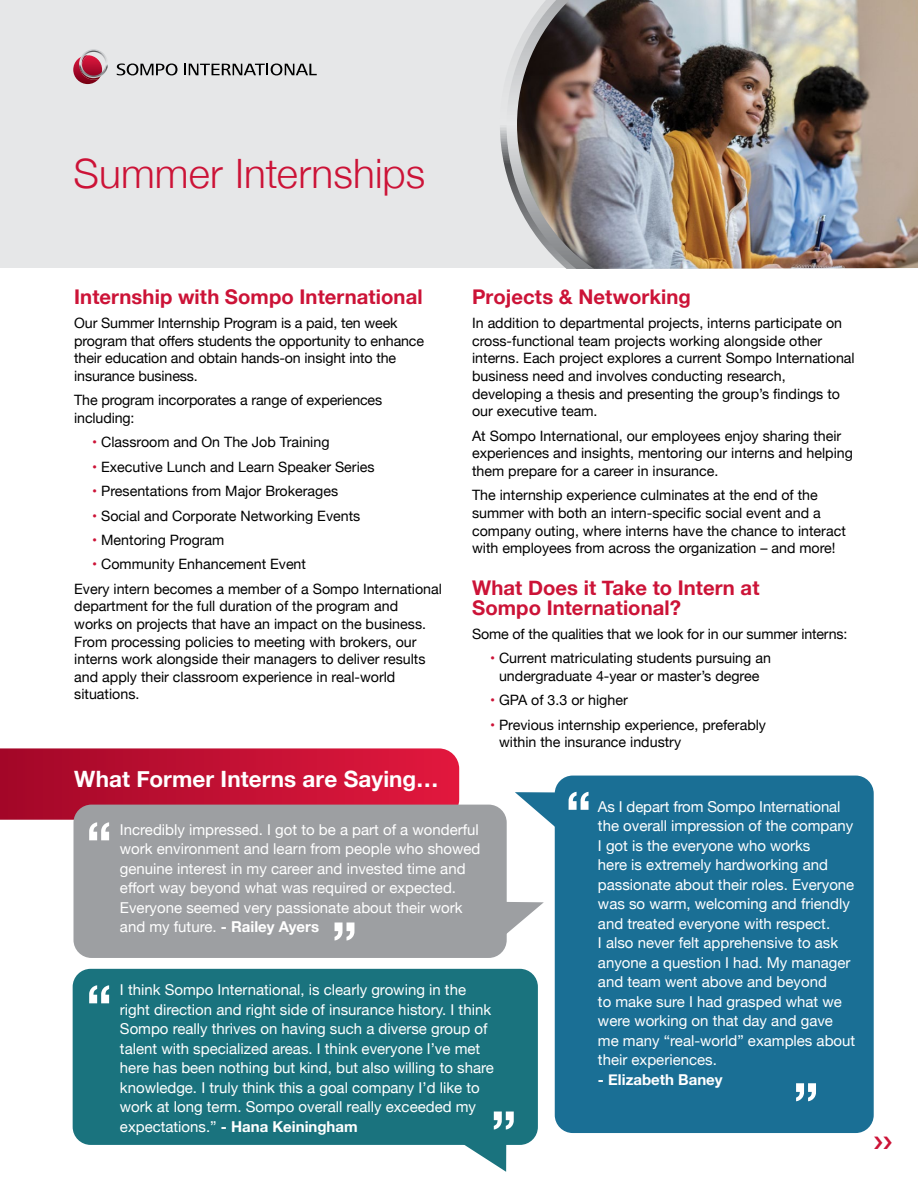
<style>
.page{position:relative;width:918px;height:1188px;background:#fff}
.page>*{position:absolute;margin:0;border:0;box-sizing:border-box;transform-origin:0 0}
.t1{font:700 56.25px "Helvetica Neue";color:#fff}
.t2{font:300 40.5px "Helvetica Neue";letter-spacing:.005em;color:#cc1337}
.t3{font:700 22.5px "Helvetica Neue";letter-spacing:.005em;color:#fff}
.t4{font:700 20.25px/19.5px "Helvetica Neue";letter-spacing:.005em;color:#cc1337}
.t5{font:15px/19.5px "Helvetica Neue";color:#fff}
.t6{font:700 15px "Helvetica Neue";color:#fff}
.t7{font:14.25px/17.7px "Helvetica Neue";color:#000}
.s1{color:#cc1337}
.s2{font-weight:700}
</style>
<div class="page">
<svg style="left:0;top:748px;width:459px;height:72px;background:#c11335"></svg>
<div style="left:0;top:0;width:918px;height:268px;background:#e6e7e8"></div>
<div style="left:74px;top:805px;width:433px;height:153px;background:#9d9fa2;border-radius:18px"></div>
<div style="left:555px;top:776px;width:319px;height:357px;background:#1a6f95;border-radius:18px"></div>
<div style="left:73px;top:969px;width:465px;height:176px;background:#1a737e;border-radius:18px"></div>
<svg style="left:506px;top:902px;width:38px;height:42px"></svg>
<svg style="left:446px;top:1144px;width:60px;height:28px"></svg>
<svg style="left:515px;top:792px;width:40px;height:54px"></svg>
<img style="left:594px;top:0;width:324px;height:269px">
<img style="left:500px;top:0;width:94px;height:269px">
<svg style="left:73px;top:49px;width:35px;height:35px"></svg>
<svg style="left:184px;top:64px;width:133px;height:11px"></svg>
<svg style="left:117px;top:64px;width:60px;height:11px"></svg>
<h2 class="t2" style="left:74px;top:141px;width:353px">Summer Internships</h2>
<h3 class="t4" style="left:74px;top:287px;width:350px">Internship with Sompo International</h3>
<p class="t7" style="left:74px;top:315px;width:351px">Our Summer Internship Program is a paid, ten week program that offers students the opportunity to enhance their education and obtain hands-on insight into the insurance business.</p>
<p class="t7" style="left:74px;top:392px;width:310px">The program incorporates a range of experiences including:</p>
<p class="t7" style="left:92px;top:434px;width:239px"><span class="s1">•</span> Classroom and On The Job Training</p>
<p class="t7" style="left:92px;top:459px;width:284px"><span class="s1">•</span> Executive Lunch and Learn Speaker Series</p>
<p class="t7" style="left:92px;top:483px;width:247px"><span class="s1">•</span> Presentations from Major Brokerages</p>
<p class="t7" style="left:92px;top:507px;width:270px"><span class="s1">•</span> Social and Corporate Networking Events</p>
<p class="t7" style="left:92px;top:532px;width:134px"><span class="s1">•</span> Mentoring Program</p>
<p class="t7" style="left:74px;top:553px;width:369px;line-height:24.5px;text-indent:18px"><span class="s1">•</span> Community Enhancement Event<br>Every intern becomes a member of a Sompo International</p>
<p class="t7" style="left:74px;top:598px;width:353px">department for the full duration of the program and works on projects that have an impact on the business.<br>From processing policies to meeting with brokers, our interns work alongside their managers to deliver results and apply their classroom experience in real-world situations.</p>
<h3 class="t4" style="left:472px;top:287px;width:220px">Projects &amp; Networking</h3>
<p class="t7" style="left:472px;top:315px;width:384px">In addition to departmental projects, interns participate on cross-functional team projects working alongside other interns. Each project explores a current Sompo International business need and involves conducting research, developing a thesis and presenting the group’s findings to our executive team.</p>
<p class="t7" style="left:472px;top:428px;width:382px">At Sompo International, our employees enjoy sharing their experiences and insights, mentoring our interns and helping them prepare for a career in insurance.</p>
<p class="t7" style="left:472px;top:487px;width:375px">The internship experience culminates at the end of the summer with both an intern-specific social event and a company outing, where interns have the chance to interact with employees from across the organization – and more!</p>
<h3 class="t4" style="left:472px;top:579px;width:289px">What Does it Take to Intern at<br>Sompo International?</h3>
<p class="t7" style="left:472px;top:626px;width:377px">Some of the qualities that we look for in our summer interns:</p>
<p class="t7" style="left:490px;top:650px;width:282px;text-align:center"><span class="s1">•</span> Current matriculating students pursuing an undergraduate 4-year or master’s degree</p>
<p class="t7" style="left:490px;top:692px;width:139px"><span class="s1">•</span> GPA of 3.3 or higher</p>
<p class="t7" style="left:499px;top:717px;width:269px;text-indent:-9px"><span class="s1">•</span> Previous internship experience, preferably within the insurance industry</p>
<h3 class="t3" style="left:74px;top:762px;width:366px">What Former Interns are Saying…</h3>
<p class="t5" style="left:120px;top:820px;width:362px">Incredibly impressed. I got to be a part of a wonderful work environment and learn from people who showed genuine interest in my career and invested time and effort way beyond what was required or expected.<br>Everyone seemed very passionate about their work and my future. <span class="s2">- Railey Ayers</span></p>
<h1 class="t1" style="left:86px;top:798px;width:28px">“</h1>
<h1 class="t1" style="left:332px;top:898px;width:28px">”</h1>
<h1 class="t1" style="left:86px;top:961px;width:28px">“</h1>
<p class="t5" style="left:120px;top:981px;width:375px">I think Sompo International, is clearly growing in the right direction and right side of insurance history. I think Sompo really thrives on having such a diverse group of talent with specialized areas. I think everyone I’ve met here has been nothing but kind, but also willing to share knowledge. I truly think this a goal company I’d like to work at long term. Sompo overall really exceeded my expectations.” <span class="s2">- Hana Keiningham</span></p>
<h1 class="t1" style="left:491px;top:1087px;width:28px">”</h1>
<h1 class="t1" style="left:566px;top:768px;width:28px">“</h1>
<p class="t5" style="left:598px;top:797px;width:259px">As I depart from Sompo International the overall impression of the company I got is the everyone who works<br>here is extremely hardworking and passionate about their roles. Everyone was so warm, welcoming and friendly and treated everyone with respect.<br>I also never felt apprehensive to ask anyone a question I had. My manager and team went above and beyond<br>to make sure I had grasped what we were working on that day and gave me many “real-world” examples about their experiences.</p>
<p class="t6" style="left:598px;top:1067px;width:126px">- Elizabeth Baney</p>
<h1 class="t1" style="left:793px;top:1059px;width:28px">”</h1>
</div>
